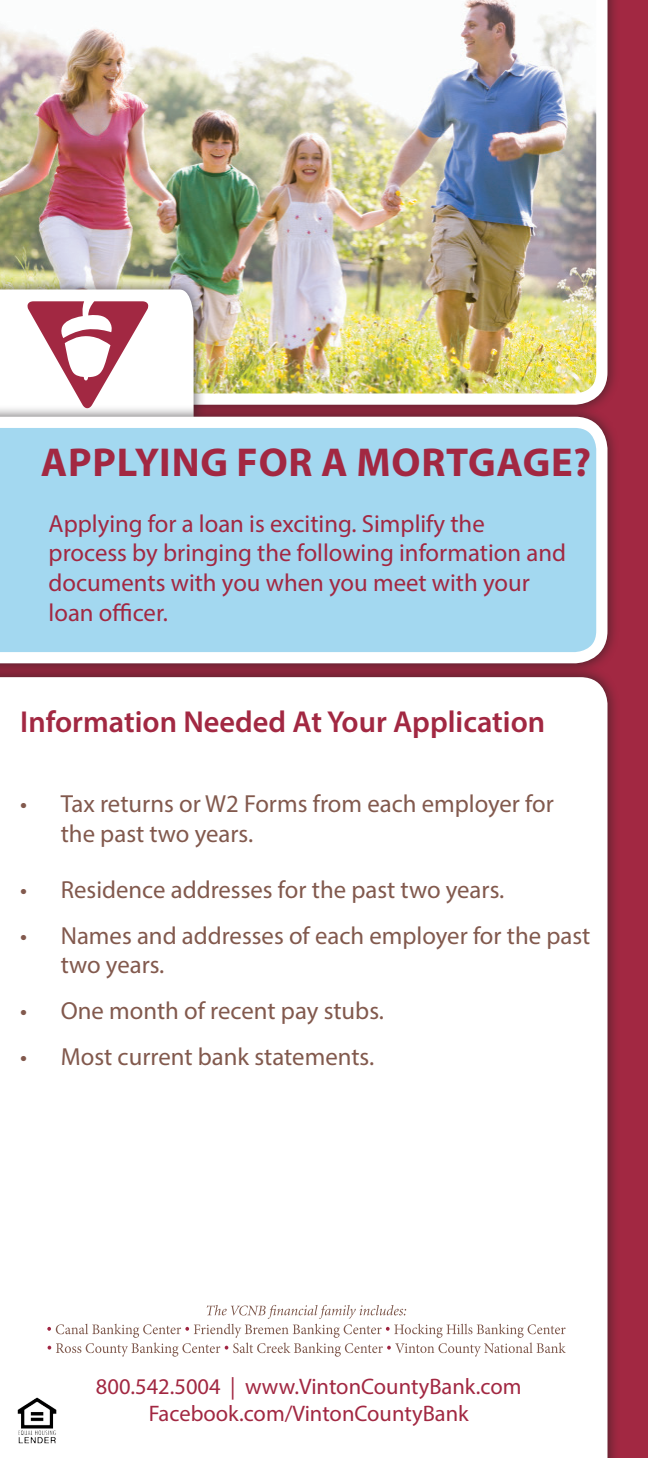
<style>
.page{position:relative;width:648px;height:1458px;background:#a22842}
.page>*{position:absolute;margin:0;border:0;box-sizing:border-box;transform-origin:0 0}
.t1{font:700 40.5px "Myriad Pro";letter-spacing:.02em;color:#a22842}
.t2{font:600 30.38px "Myriad Pro";color:#a22842}
.t3{font:24.75px/29.7px "Myriad Pro";color:#82594d}
.t4{font:24.75px/29.7px "Myriad Pro";color:#a22842}
.t5{font:22.5px/27px "Myriad Pro";color:#a22842;text-align:center}
</style>
<div class="page">
<div style="left:0;top:665px;width:620px;height:793px;background:#231f20;opacity:.75"></div>
<div style="left:0;top:677px;width:608px;height:781px;background:#fff"></div>
<img style="left:0;top:0;width:613px;height:404px">
<div style="left:0;top:277px;width:206px;height:153px;background:#231f20;opacity:.75"></div>
<div style="left:0;top:404px;width:620px;height:272px;background:#231f20;opacity:.75"></div>
<svg style="left:0;top:411px;width:613px;height:258px;background:#aad3e8"></svg>
<svg style="left:47px;top:1305px;width:519px;height:52px;background:#f1eceb"></svg>
<svg style="left:0;top:289px;width:194px;height:129px"></svg>
<img style="left:15px;top:1395px;width:44px;height:52px">
<p class="t1" style="left:41px;top:436px;width:552px">APPLYING FOR A MORTGAGE?</p>
<p class="t4" style="left:49px;top:508px;width:438px">Applying for a loan is exciting. Simplify the</p>
<p class="t4" style="left:49px;top:538px;width:519px">process by bringing the following information and documents with you when you meet with your loan officer.</p>
<p class="t2" style="left:20px;top:703px;width:526px">Information Needed At Your Application</p>
<p class="t3" style="left:61px;top:788px;width:495px;text-indent:-40px">• Tax returns or W2 Forms from each employer for the past two years.</p>
<p class="t3" style="left:20px;top:874px;width:486px">• Residence addresses for the past two years.</p>
<p class="t3" style="left:61px;top:920px;width:531px;text-indent:-40px">• Names and addresses of each employer for the past two years.</p>
<p class="t3" style="left:20px;top:996px;width:365px">• One month of recent pay stubs.</p>
<p class="t3" style="left:20px;top:1042px;width:356px">• Most current bank statements.</p>
<p class="t5" style="left:96px;top:1372px;width:427px">800.542.5004 | www.VintonCountyBank.com<br>Facebook.com/VintonCountyBank</p>
</div>
